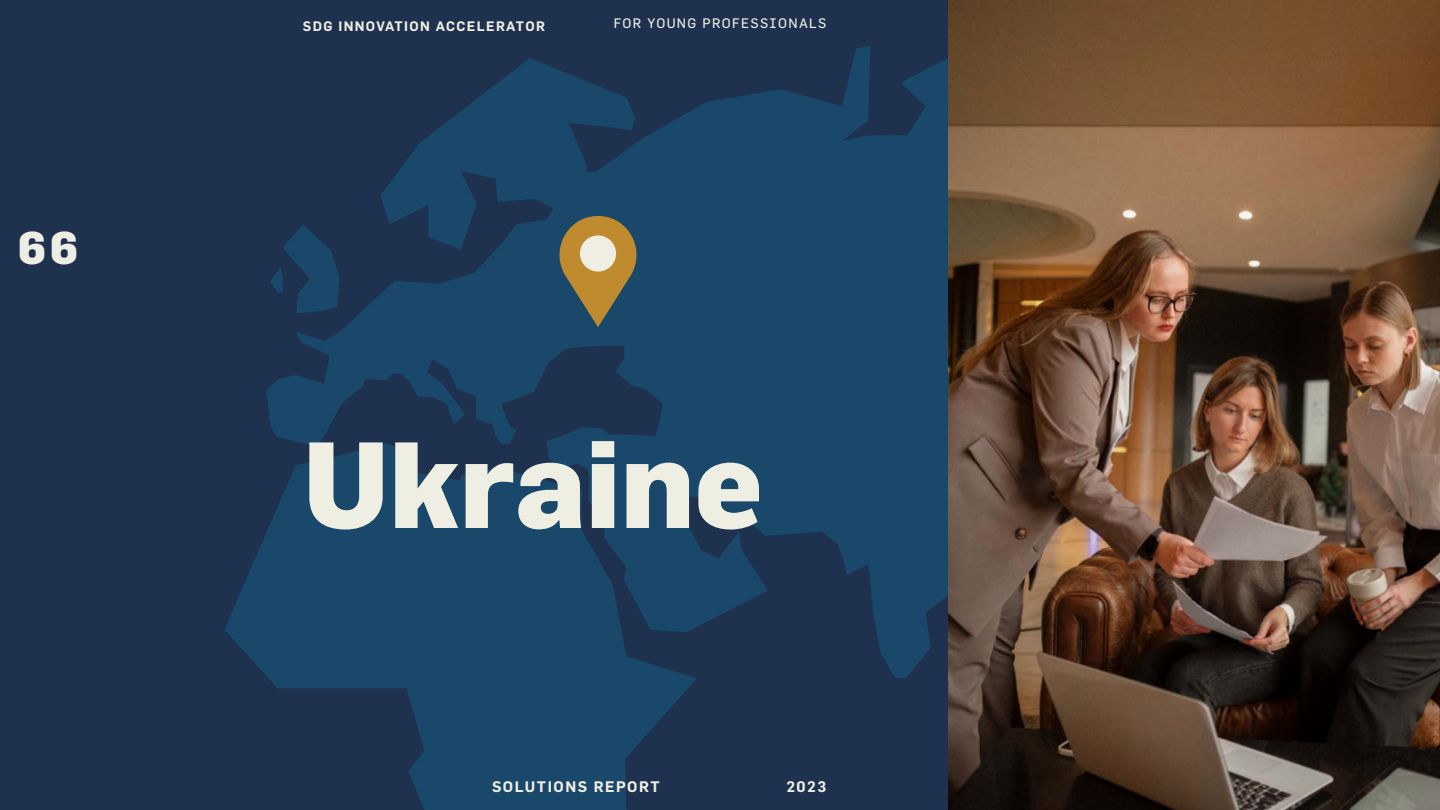
<style>
.page{position:relative;width:1440px;height:810px;background:#1e3250}
.page>*{position:absolute;margin:0;border:0;box-sizing:border-box;transform-origin:0 0}
.t1{font:800 120px "Flama";color:#efeee3}
.t2{font:800 45px "Flama";color:#efeee3}
.t3{font:600 15px "Flama";letter-spacing:.1em;color:#efeee3}
.t4{font:600 13.5px "Flama";letter-spacing:.1em;color:#efeee3}
.t5{font:13.5px "Flama";letter-spacing:.1em;color:#efeee3}
</style>
<div class="page">
<svg style="left:266px;top:46px;width:682px;height:632px;fill:#19486a"></svg>
<svg style="left:225px;top:443px;width:472px;height:367px;fill:#19486a"></svg>
<img style="left:948px;top:0;width:492px;height:810px">
<svg style="left:550px;top:216px;width:96px;height:111px;background:#74745c"></svg>
<h2 class="t2" style="left:18px;top:220px;width:62px">66</h2>
<p class="t4" style="left:303px;top:16px;width:244px">SDG INNOVATION ACCELERATOR</p>
<p class="t5" style="left:614px;top:15px;width:214px">FOR YOUNG PROFESSIONALS</p>
<h1 class="t1" style="left:303px;top:410px;width:462px">Ukraine</h1>
<p class="t3" style="left:492px;top:776px;width:169px">SOLUTIONS REPORT</p>
<p class="t3" style="left:786px;top:776px;width:41px">2023</p>
</div>
